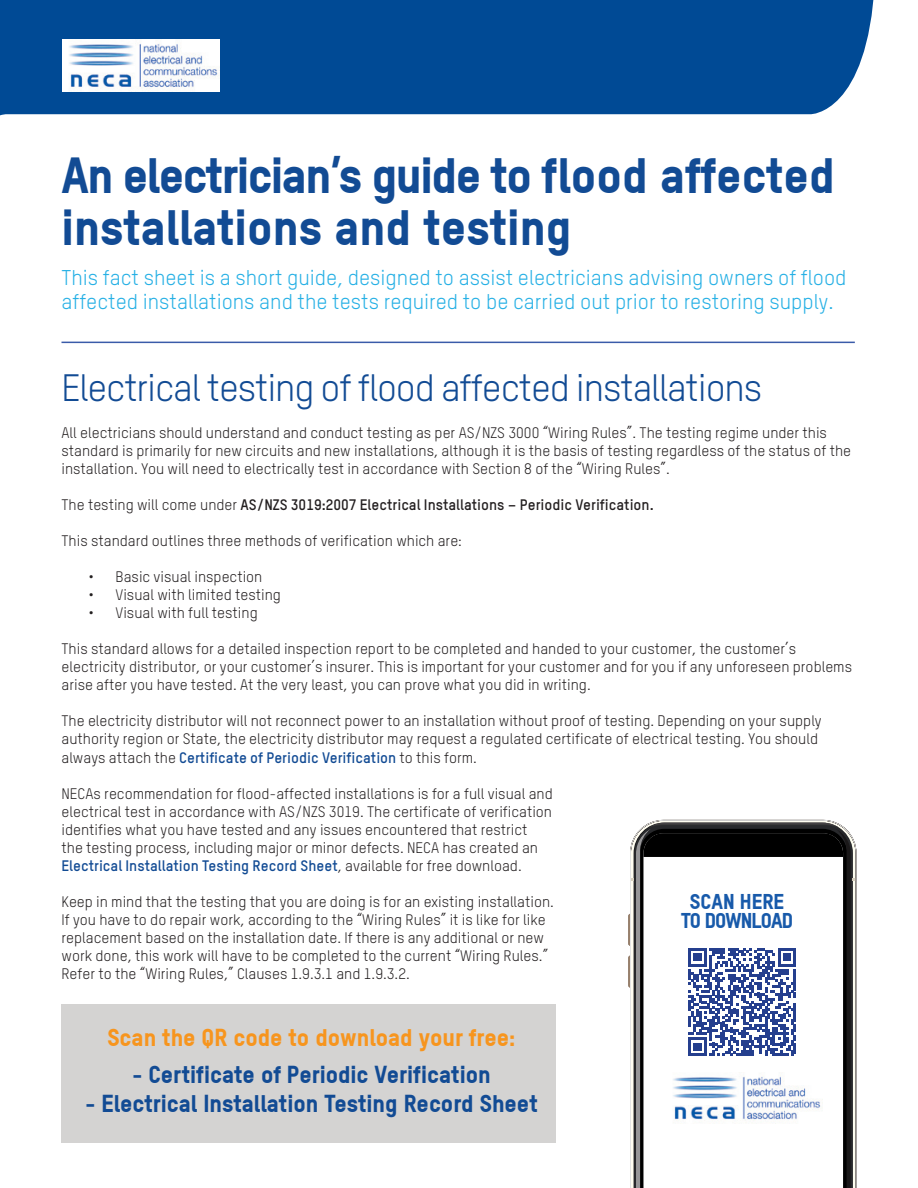
<style>
.page{position:relative;width:918px;height:1188px;background:#fff}
.page>*{position:absolute;margin:0;border:0;box-sizing:border-box;transform-origin:0 0}
.t1{font:800 49.5px/52.5px "TSTARW00";color:#124b94}
.t2{font:37.5px "TSTAR";letter-spacing:-.03em;color:#124b94}
.t3{font:800 24px "TSTARW00";color:#124b94}
.t4{font:800 24px "TSTARW00";color:#f7951e}
.t5{font:21px/24px "TSTAR";color:#26b0e5}
.t6{font:800 20.85px "TSTARW00";letter-spacing:-.04em;color:#185aaa}
.t7{font:800 20.85px "TSTARW00";color:#185aaa}
.t8{font:15px/18px "TSTAR";color:#231f20}
.t9{font:700 15px "TSTAR";color:#231f20}
.t10{font:700 15px "TSTAR";color:#124b94}
.s1{font-weight:400}
.s2{font-weight:400;color:#231f20}
.s3{font-weight:700;color:#124b94}
</style>
<div class="page">
<svg style="left:0;top:0;width:874px;height:344px"></svg>
<svg style="left:628px;top:823px;width:228px;height:365px"></svg>
<img style="left:666px;top:1072px;width:156px;height:52px">
<hr style="left:62px;top:342px;width:793px;height:1px;background:#3a5ba9">
<div style="left:62px;top:1005px;width:494px;height:138px;background:#d4d3d2"></div>
<img style="left:62px;top:40px;width:158px;height:52px">
<p class="t1" style="left:62px;top:148px;width:775px">An electrician’s guide to flood affected installations and testing</p>
<p class="t5" style="left:62px;top:265px;width:787px">This fact sheet is a short guide, designed to assist electricians advising owners of flood affected installations and the tests required to be carried out prior to restoring supply.</p>
<p class="t2" style="left:62px;top:365px;width:702px">Electrical testing of flood affected installations</p>
<p class="t8" style="left:62px;top:424px;width:791px">All electricians should understand and conduct testing as per AS/NZS 3000 “Wiring Rules”. The testing regime under this standard is primarily for new circuits and new installations, although it is the basis of testing regardless of the status of the installation. You will need to electrically test in accordance with Section 8 of the “Wiring Rules”.</p>
<p class="t9" style="left:62px;top:495px;width:594px"><span class="s1">The testing will come under</span> AS/NZS 3019:2007 Electrical Installations – Periodic Verification.</p>
<p class="t8" style="left:62px;top:532px;width:402px">This standard outlines three methods of verification which are:</p>
<p class="t8" style="left:88px;top:568px;width:175px">• Basic visual inspection</p>
<p class="t8" style="left:88px;top:586px;width:194px">• Visual with limited testing</p>
<p class="t8" style="left:88px;top:604px;width:171px">• Visual with full testing</p>
<p class="t8" style="left:62px;top:640px;width:792px">This standard allows for a detailed inspection report to be completed and handed to your customer, the customer’s electricity distributor, or your customer’s insurer. This is important for your customer and for you if any unforeseen problems arise after you have tested. At the very least, you can prove what you did in writing.</p>
<p class="t8" style="left:62px;top:712px;width:762px">The electricity distributor will not reconnect power to an installation without proof of testing. Depending on your supply authority region or State, the electricity distributor may request a regulated certificate of electrical testing. You should</p>
<p class="t10" style="left:62px;top:748px;width:417px"><span class="s2">always attach the</span> Certificate of Periodic Verification <span class="s2">to this form.</span></p>
<p class="t8" style="left:62px;top:785px;width:493px">NECAs recommendation for flood-affected installations is for a full visual and electrical test in accordance with AS/NZS 3019. The certificate of verification identifies what you have tested and any issues encountered that restrict<br>the testing process, including major or minor defects. NECA has created an <span class="s3">Electrical Installation Testing Record Sheet</span>, available for free download.</p>
<p class="t8" style="left:62px;top:893px;width:494px">Keep in mind that the testing that you are doing is for an existing installation.<br>If you have to do repair work, according to the “Wiring Rules” it is like for like replacement based on the installation date. If there is any additional or new work done, this work will have to be completed to the current “Wiring Rules.” Refer to the “Wiring Rules,” Clauses 1.9.3.1 and 1.9.3.2.</p>
<p class="t4" style="left:107px;top:1023px;width:410px">Scan the QR code to download your free:</p>
<p class="t3" style="left:132px;top:1059px;width:360px">- Certificate of Periodic Verification</p>
<p class="t3" style="left:85px;top:1088px;width:454px">- Electrical Installation Testing Record Sheet</p>
<p class="t7" style="left:690px;top:888px;width:96px">SCAN HERE</p>
<p class="t6" style="left:681px;top:908px;width:114px">TO DOWNLOAD</p>
</div>
